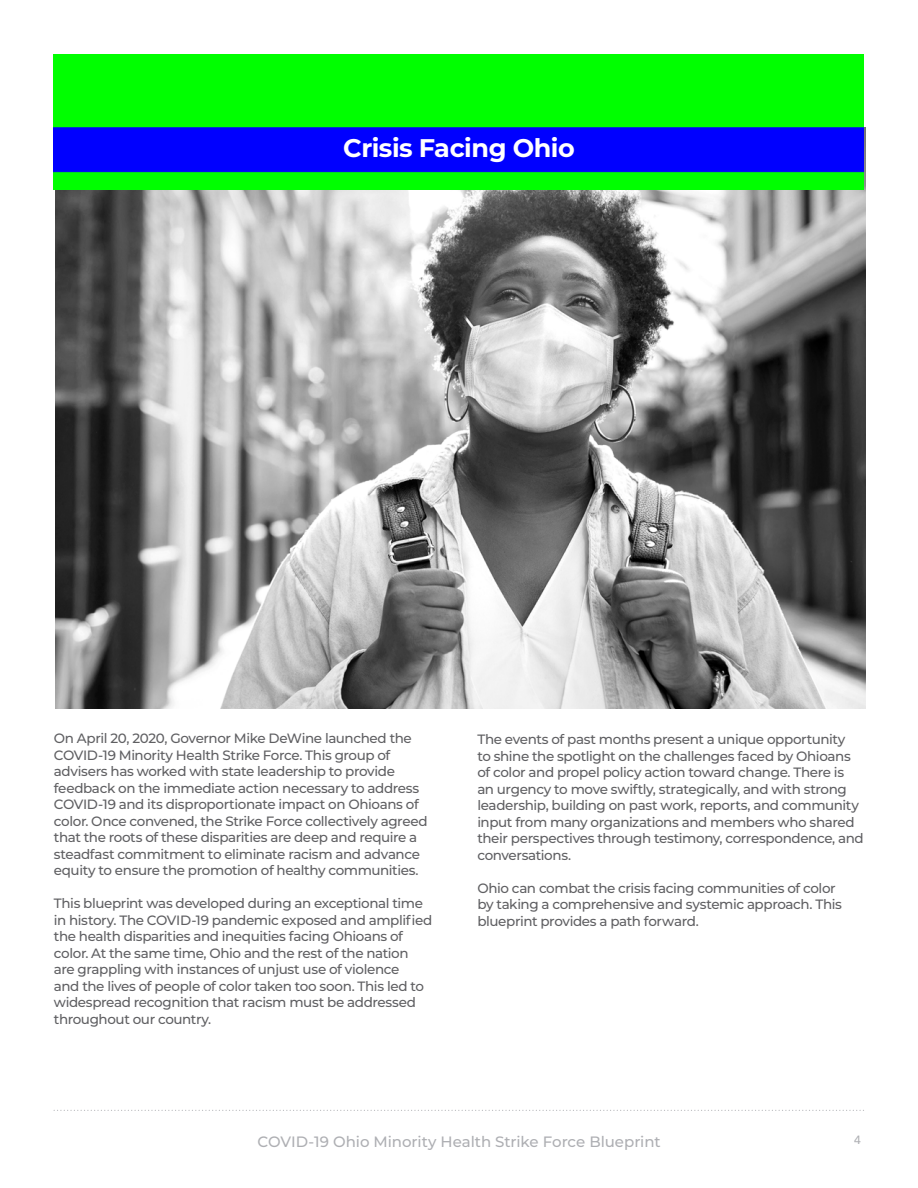
<style>
.page{position:relative;width:918px;height:1188px;background:#fff}
.page>*{position:absolute;margin:0;border:0;box-sizing:border-box;transform-origin:0 0}
.t1{font:700 25.5px "Montserrat";letter-spacing:-.02em;color:#fff}
.t2{font:500 15px "Montserrat";letter-spacing:-.005em;color:#aeafb3}
.body{font:500 13.5px/16.5px "Montserrat";letter-spacing:-.03em;color:#5f5f62}
.t3{font:12px "Univers LT Pro 55 Roman";color:#aeafb3}
</style>
<div class="page">
<svg style="left:54px;top:1110px;width:810px;height:1px"></svg>
<img style="left:55px;top:127px;width:810px;height:581px">
<img style="left:54px;top:54px;width:810px;height:135px">
<p class="t1" style="left:343px;top:130px;width:233px">Crisis Facing Ohio</p>
<p class="body" style="left:54px;top:730px;width:375px">On April 20, 2020, Governor Mike DeWine launched the COVID-19 Minority Health Strike Force. This group of advisers has worked with state leadership to provide feedback on the immediate action necessary to address COVID-19 and its disproportionate impact on Ohioans of color. Once convened, the Strike Force collectively agreed that the roots of these disparities are deep and require a steadfast commitment to eliminate racism and advance equity to ensure the promotion of healthy communities.</p>
<p class="body" style="left:54px;top:895px;width:380px">This blueprint was developed during an exceptional time in history. The COVID-19 pandemic exposed and amplified the health disparities and inequities facing Ohioans of color. At the same time, Ohio and the rest of the nation are grappling with instances of unjust use of violence<br>and the lives of people of color taken too soon. This led to widespread recognition that racism must be addressed throughout our country.</p>
<p class="body" style="left:477px;top:731px;width:388px">The events of past months present a unique opportunity<br>to shine the spotlight on the challenges faced by Ohioans of color and propel policy action toward change. There is an urgency to move swiftly, strategically, and with strong leadership, building on past work, reports, and community input from many organizations and members who shared their perspectives through testimony, correspondence, and conversations.</p>
<p class="body" style="left:477px;top:879px;width:366px">Ohio can combat the crisis facing communities of color by taking a comprehensive and systemic approach. This blueprint provides a path forward.</p>
<p class="t2" style="left:257px;top:1131px;width:405px">COVID-19 Ohio Minority Health Strike Force Blueprint</p>
<p class="t3" style="left:854px;top:1132px;width:8px">4</p>
</div>
